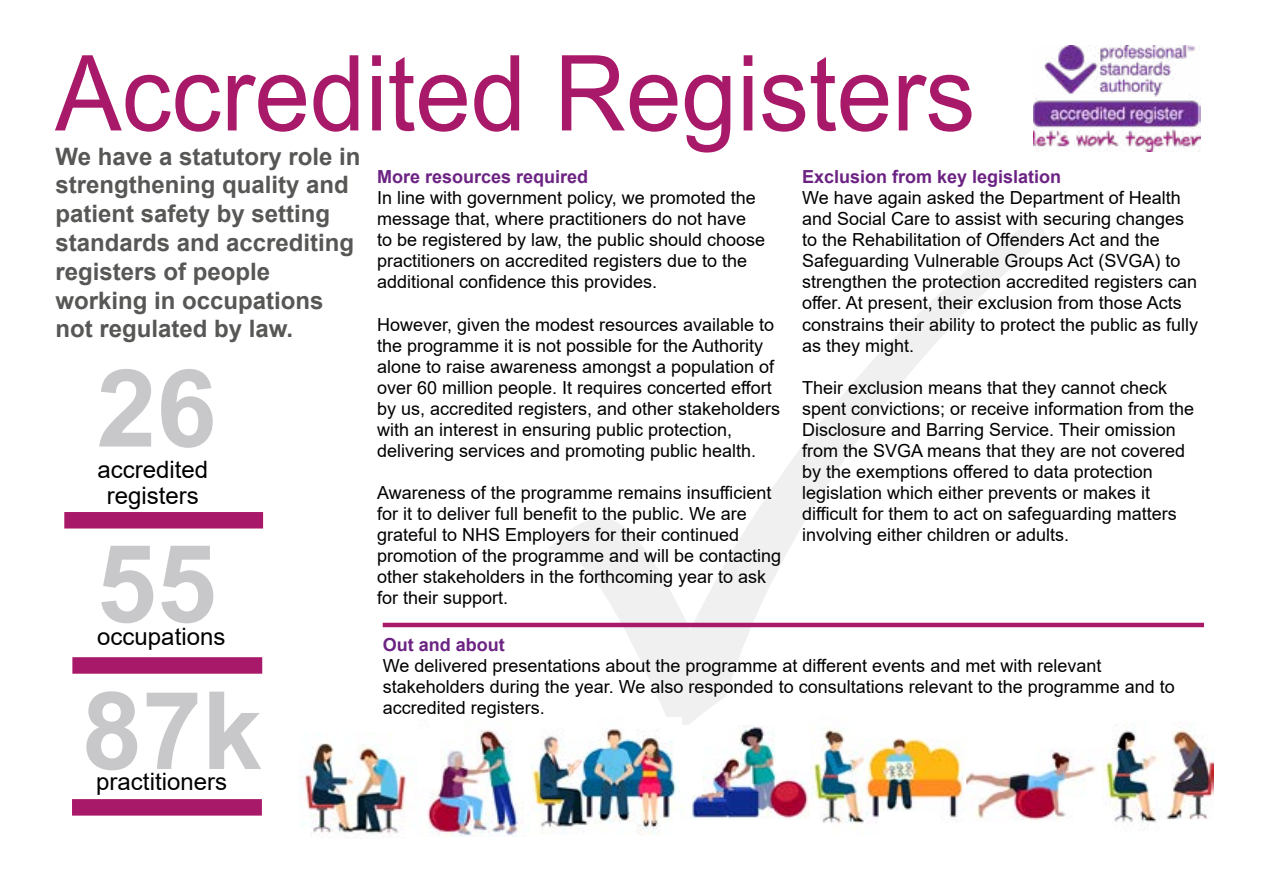
<style>
.page{position:relative;width:1263px;height:893px;background:#fff}
.page>*{position:absolute;margin:0;border:0;box-sizing:border-box;transform-origin:0 0}
.t1{font:700 108px "Arial";color:#c8c7ca}
.t2{font:105px "Arial";color:#a91969;scale:.95 1}
.t3{font:700 24px/28.8px "Arial";color:#575756}
.t4{font:24px "Arial";color:#000}
.t5{font:18px/21px "Arial";color:#000}
.t6{font:700 18px "Arial";color:#6c2383}
</style>
<div class="page">
<img style="left:427px;top:730px;width:96px;height:107px">
<img style="left:300px;top:743px;width:106px;height:93px">
<img style="left:1033px;top:45px;width:168px;height:106px">
<div style="left:64px;top:512px;width:199px;height:16px;background:#a91969"></div>
<div style="left:72px;top:657px;width:190px;height:17px;background:#a91969"></div>
<div style="left:72px;top:799px;width:190px;height:17px;background:#a91969"></div>
<img style="left:531px;top:745px;width:149px;height:90px">
<img style="left:681px;top:745px;width:128px;height:74px">
<img style="left:812px;top:745px;width:152px;height:79px">
<img style="left:1102px;top:728px;width:111px;height:101px">
<img style="left:967px;top:749px;width:129px;height:72px">
<hr style="left:383px;top:623px;width:821px;height:4px;background:#a91969">
<svg style="left:530px;top:622px;width:545px;height:123px"></svg>
<p class="t2" style="left:55px;top:21px;width:970px">Accredited Registers</p>
<p class="t3" style="left:55px;top:142px;width:306px">We have a statutory role in strengthening quality and patient safety by setting standards and accrediting registers of people working in occupations not regulated by law.</p>
<p class="t6" style="left:802px;top:164px;width:261px">Exclusion from key legislation</p>
<p class="t5" style="left:802px;top:188px;width:398px">We have again asked the Department of Health and Social Care to assist with securing changes to the Rehabilitation of Offenders Act and the Safeguarding Vulnerable Groups Act (SVGA) to strengthen the protection accredited registers can offer. At present, their exclusion from those Acts constrains their ability to protect the public as fully as they might.</p>
<p class="t5" style="left:802px;top:377px;width:394px">Their exclusion means that they cannot check spent convictions; or receive information from the Disclosure and Barring Service. Their omission from the SVGA means that they are not covered by the exemptions offered to data protection legislation which either prevents or makes it difficult for them to act on safeguarding matters involving either children or adults.</p>
<p class="t6" style="left:377px;top:164px;width:213px">More resources required</p>
<p class="t5" style="left:377px;top:188px;width:390px">In line with government policy, we promoted the message that, where practitioners do not have to be registered by law, the public should choose practitioners on accredited registers due to the additional confidence this provides.</p>
<p class="t5" style="left:377px;top:314px;width:405px">However, given the modest resources available to the programme it is not possible for the Authority alone to raise awareness amongst a population of over 60 million people. It requires concerted effort by us, accredited registers, and other stakeholders with an interest in ensuring public protection, delivering services and promoting public health.</p>
<p class="t5" style="left:377px;top:482px;width:406px">Awareness of the programme remains insufficient for it to deliver full benefit to the public. We are grateful to NHS Employers for their continued promotion of the programme and will be contacting other stakeholders in the forthcoming year to ask for their support.</p>
<p class="t1" style="left:96px;top:332px;width:122px">26</p>
<p class="t4" style="left:98px;top:453px;width:112px">accredited</p>
<p class="t4" style="left:107px;top:479px;width:94px">registers</p>
<p class="t1" style="left:96px;top:508px;width:122px">55</p>
<p class="t4" style="left:97px;top:620px;width:130px">occupations</p>
<p class="t1" style="left:82px;top:655px;width:182px">87k</p>
<p class="t4" style="left:96px;top:765px;width:132px">practitioners</p>
<p class="t6" style="left:383px;top:632px;width:124px">Out and about</p>
<p class="t5" style="left:383px;top:655px;width:794px">We delivered presentations about the programme at different events and met with relevant stakeholders during the year. We also responded to consultations relevant to the programme and to accredited registers.</p>
</div>
